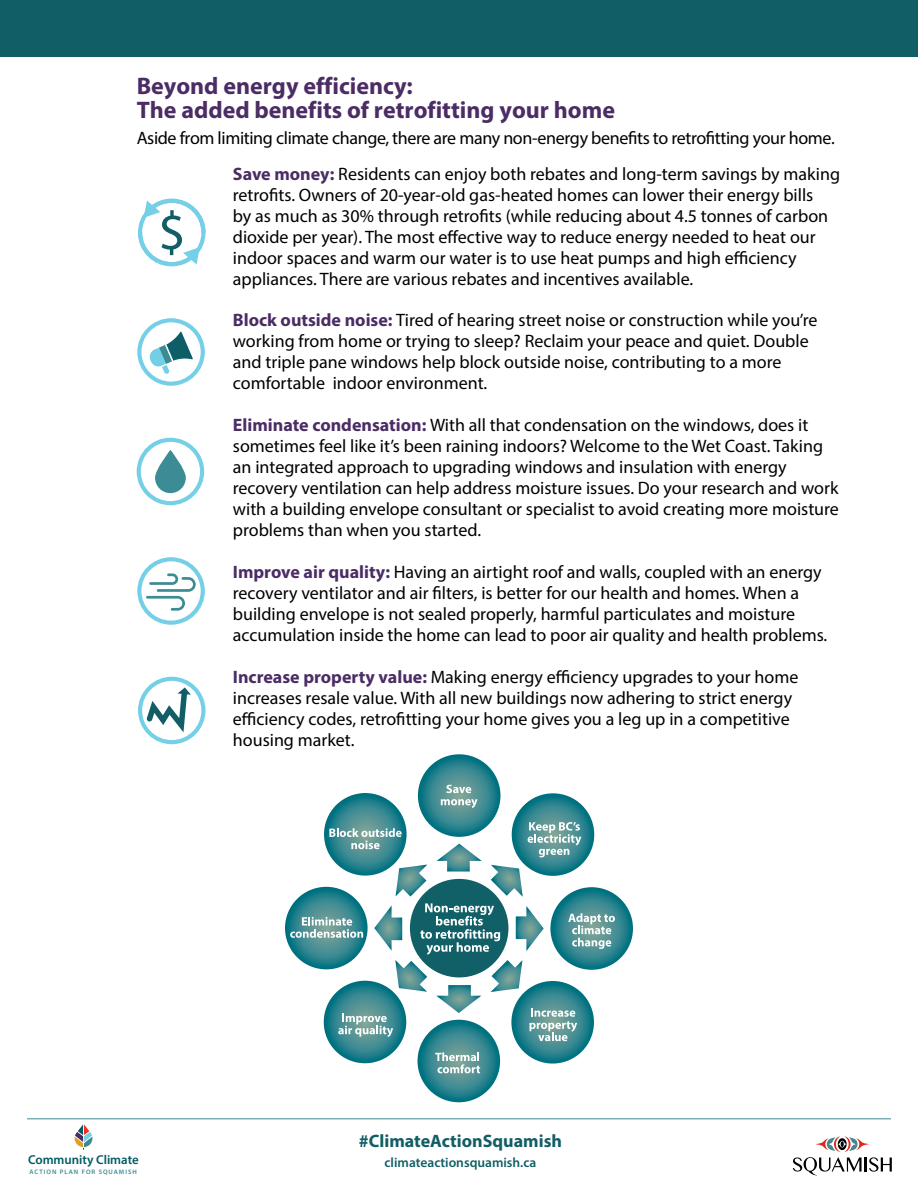
<style>
.page{position:relative;width:918px;height:1188px;background:#fff}
.page>*{position:absolute;margin:0;border:0;box-sizing:border-box;transform-origin:0 0}
.t1{font:700 24px/24px "Myriad Pro";color:#4b2c65}
.t2{font:18px/21px "Myriad Pro";color:#000}
.t3{font:18px "Myriad Pro";letter-spacing:-.02em;color:#000}
.t4{font:700 18px "Myriad Pro";color:#125e66}
.t5{font:600 13.5px "Myriad Pro";color:#125e66}
.t6{font:600 12.9px "Myriad Pro";color:#005b65}
.t7{font:600 6.6px "Myriad Pro";letter-spacing:.15em;color:#3a8b94}
.s1{font-weight:700;color:#4b2c65}
</style>
<div class="page">
<svg style="left:793px;top:1137px;width:99px;height:38px"></svg>
<div style="left:0;top:0;width:918px;height:56px;background:#115e67"></div>
<svg style="left:138px;top:199px;width:68px;height:67px"></svg>
<svg style="left:137px;top:318px;width:68px;height:68px"></svg>
<svg style="left:137px;top:438px;width:67px;height:67px"></svg>
<svg style="left:155px;top:450px;width:31px;height:43px"></svg>
<svg style="left:137px;top:557px;width:68px;height:68px"></svg>
<svg style="left:138px;top:677px;width:68px;height:67px"></svg>
<svg style="left:285px;top:754px;width:348px;height:348px"></svg>
<svg style="left:75px;top:1124px;width:17px;height:26px"></svg>
<hr style="left:27px;top:1119px;width:864px;height:1px;background:#3a8c95">
<h1 class="t1" style="left:137px;top:73px;width:480px">Beyond energy efficiency:<br>The added benefits of retrofitting your home</h1>
<p class="t3" style="left:137px;top:126px;width:700px">Aside from limiting climate change, there are many non-energy benefits to retrofitting your home.</p>
<p class="t2" style="left:233px;top:164px;width:609px"><span class="s1">Save money:</span> Residents can enjoy both rebates and long-term savings by making retrofits. Owners of 20-year-old gas-heated homes can lower their energy bills<br>by as much as 30% through retrofits (while reducing about 4.5 tonnes of carbon dioxide per year). The most effective way to reduce energy needed to heat our indoor spaces and warm our water is to use heat pumps and high efficiency appliances. There are various rebates and incentives available.</p>
<p class="t2" style="left:233px;top:309px;width:586px"><span class="s1">Block outside noise:</span> Tired of hearing street noise or construction while you’re working from home or trying to sleep? Reclaim your peace and quiet. Double and triple pane windows help block outside noise, contributing to a more comfortable indoor environment.</p>
<p class="t2" style="left:233px;top:414px;width:608px"><span class="s1">Eliminate condensation:</span> With all that condensation on the windows, does it sometimes feel like it’s been raining indoors? Welcome to the Wet Coast. Taking an integrated approach to upgrading windows and insulation with energy recovery ventilation can help address moisture issues. Do your research and work with a building envelope consultant or specialist to avoid creating more moisture problems than when you started.</p>
<p class="t2" style="left:233px;top:561px;width:596px"><span class="s1">Improve air quality:</span> Having an airtight roof and walls, coupled with an energy recovery ventilator and air filters, is better for our health and homes. When a building envelope is not sealed properly, harmful particulates and moisture accumulation inside the home can lead to poor air quality and health problems.</p>
<p class="t2" style="left:233px;top:666px;width:567px"><span class="s1">Increase property value:</span> Making energy efficiency upgrades to your home increases resale value. With all new buildings now adhering to strict energy efficiency codes, retrofitting your home gives you a leg up in a competitive housing market.</p>
<p class="t6" style="left:28px;top:1151px;width:112px">Community Climate</p>
<p class="t7" style="left:30px;top:1167px;width:109px">ACTION PLAN FOR SQUAMISH</p>
<p class="t4" style="left:359px;top:1129px;width:205px">#ClimateActionSquamish</p>
<p class="t5" style="left:385px;top:1154px;width:153px">climateactionsquamish.ca</p>
</div>
